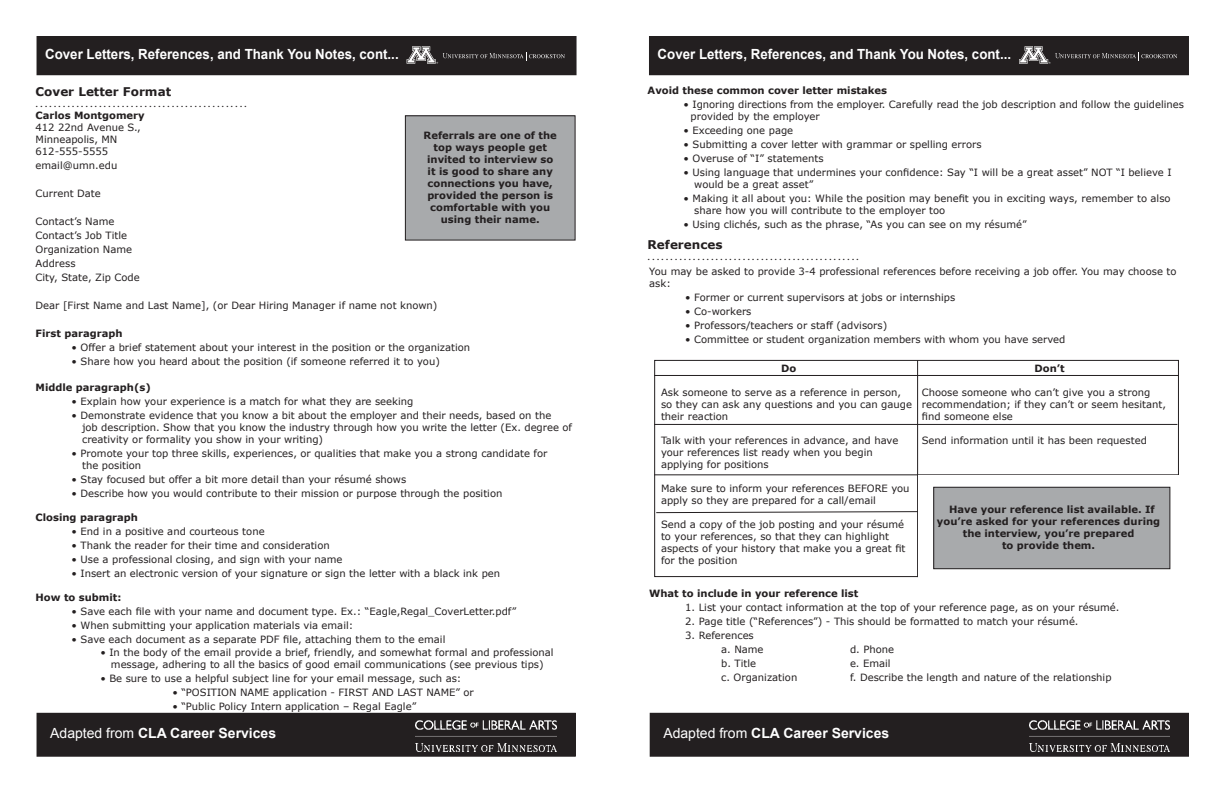
<style>
.page{position:relative;width:1224px;height:792px;background:#fff}
.page>*{position:absolute;margin:0;border:0;box-sizing:border-box;transform-origin:0 0}
.t1{font:700 14px "Arial";color:#fff;scale:.95 1}
.t2{font:700 14px "Arial";color:#fff}
.t3{font:700 12px "Verdana";color:#fff}
.t4{font:12px "Minion Pro";color:#231f20}
.t5{font:700 12px "Verdana";color:#231f20}
.t6{font:10px/12px "Verdana";color:#231f20}
.t7{font:700 10px/12px "Verdana";color:#231f20;text-align:center}
.t8{font:10px "Verdana";color:#fff}
.s1{font-weight:700}
.s2{font-weight:400}
</style>
<div class="page">
<hr style="left:917px;top:360px;width:1px;height:217px;background:#231f20">
<hr style="left:654px;top:375px;width:525px;height:1px;background:#231f20">
<hr style="left:654px;top:424px;width:523px;height:1px;background:#231f20">
<hr style="left:654px;top:474px;width:525px;height:1px;background:#231f20">
<svg style="left:655px;top:511px;width:263px;height:3px"></svg>
<div style="left:934px;top:487px;width:236px;height:82px;background:#a8aaac"></div>
<div style="left:933px;top:487px;width:237px;height:82px;border:1px solid #231f20"></div>
<div style="left:650px;top:713px;width:538px;height:43px;background:#231f20"></div>
<div style="left:650px;top:713px;width:539px;height:44px;border:1px solid #231f20"></div>
<img style="left:1029px;top:720px;width:141px;height:32px">
<div style="left:649px;top:36px;width:539px;height:39px;background:#231f20"></div>
<svg style="left:1019px;top:46px;width:158px;height:18px"></svg>
<div style="left:405px;top:116px;width:170px;height:124px;background:#a8aaac"></div>
<div style="left:405px;top:115px;width:171px;height:126px;border:1px solid #231f20"></div>
<div style="left:37px;top:713px;width:538px;height:43px;background:#231f20"></div>
<div style="left:37px;top:713px;width:539px;height:44px;border:1px solid #231f20"></div>
<img style="left:416px;top:720px;width:141px;height:32px">
<div style="left:37px;top:36px;width:539px;height:39px;background:#231f20"></div>
<svg style="left:407px;top:46px;width:158px;height:18px"></svg>
<p class="t3" style="left:656px;top:46px;width:378px">Cover Letters, References, and Thank You Notes, cont...</p>
<p class="t3" style="left:41px;top:46px;width:378px">Cover Letters, References, and Thank You Notes, cont...</p>
<p class="t1" style="left:658px;top:45px;width:374px">Cover Letters, References, and Thank You Notes, cont...</p>
<p class="t1" style="left:45px;top:45px;width:374px">Cover Letters, References, and Thank You Notes, cont...</p>
<p class="t5" style="left:36px;top:84px;width:137px">Cover Letter Format</p>
<p class="t6" style="left:36px;top:109px;width:111px"><span class="s1">Carlos Montgomery<br></span>412 22nd Avenue S.,<br>Minneapolis, MN<br>612-555-5555</p>
<p class="t6" style="left:36px;top:159px;width:83px">email@umn.edu</p>
<p class="t6" style="left:36px;top:187px;width:67px">Current Date</p>
<p class="t6" style="left:36px;top:214px;width:106px;line-height:14px">Contact’s Name<br>Contact’s Job Title<br>Organization Name<br>Address<br>City, State, Zip Code</p>
<p class="t6" style="left:36px;top:299px;width:403px">Dear [First Name and Last Name], (or Dear Hiring Manager if name not known)</p>
<p class="t7" style="left:36px;top:327px;width:88px">First paragraph</p>
<p class="t6" style="left:72px;top:341px;width:400px">• Offer a brief statement about your interest in the position or the organization</p>
<p class="t6" style="left:72px;top:355px;width:370px">• Share how you heard about the position (if someone referred it to you)</p>
<p class="t7" style="left:36px;top:381px;width:117px">Middle paragraph(s)</p>
<p class="t6" style="left:72px;top:395px;width:343px">• Explain how your experience is a match for what they are seeking</p>
<p class="t6" style="left:82px;top:409px;width:491px;text-indent:-10px">• Demonstrate evidence that you know a bit about the employer and their needs, based on the<br>job description. Show that you know the industry through how you write the letter (Ex. degree of creativity or formality you show in your writing)</p>
<p class="t6" style="left:82px;top:447px;width:467px;text-indent:-11px">• Promote your top three skills, experiences, or qualities that make you a strong candidate for the position</p>
<p class="t6" style="left:72px;top:473px;width:336px">• Stay focused but offer a bit more detail than your résumé shows</p>
<p class="t6" style="left:72px;top:487px;width:432px">• Describe how you would contribute to their mission or purpose through the position</p>
<p class="t7" style="left:36px;top:511px;width:104px">Closing paragraph</p>
<p class="t6" style="left:72px;top:525px;width:195px">• End in a positive and courteous tone</p>
<p class="t6" style="left:72px;top:539px;width:260px">• Thank the reader for their time and consideration</p>
<p class="t6" style="left:72px;top:553px;width:272px">• Use a professional closing, and sign with your name</p>
<p class="t6" style="left:72px;top:567px;width:430px">• Insert an electronic version of your signature or sign the letter with a black ink pen</p>
<p class="t7" style="left:36px;top:591px;width:87px">How to submit:</p>
<p class="t6" style="left:72px;top:605px;width:446px">• Save each file with your name and document type. Ex.: “Eagle,Regal_CoverLetter.pdf”</p>
<p class="t6" style="left:72px;top:619px;width:283px">• When submitting your application materials via email:</p>
<p class="t6" style="left:72px;top:633px;width:375px">• Save each document as a separate PDF file, attaching them to the email</p>
<p class="t4" style="left:36px;top:95px;width:213px">...............................................</p>
<p class="t7" style="left:424px;top:129px;width:135px">Referrals are one of the top ways people get invited to interview so it is good to share any connections you have, provided the person is comfortable with you using their name.</p>
<p class="t6" style="left:100px;top:646px;width:455px;text-align:center">• In the body of the email provide a brief, friendly, and somewhat formal and professional message, adhering to all the basics of good email communications (see previous tips)</p>
<p class="t6" style="left:100px;top:672px;width:363px">• Be sure to use a helpful subject line for your email message, such as:</p>
<p class="t6" style="left:172px;top:686px;width:303px">• “POSITION NAME application - FIRST AND LAST NAME” or</p>
<p class="t6" style="left:172px;top:700px;width:245px">• “Public Policy Intern application – Regal Eagle”</p>
<p class="t2" style="left:50px;top:724px;width:227px"><span class="s2">Adapted from</span> CLA Career Services</p>
<p class="t8" style="left:41px;top:725px;width:207px">CLA Career Services | 411 Bruininks Hall</p>
<p class="t7" style="left:648px;top:84px;width:241px">Avoid these common cover letter mistakes</p>
<p class="t6" style="left:691px;top:98px;width:495px;text-indent:-7px">• Ignoring directions from the employer. Carefully read the job description and follow the guidelines provided by the employer</p>
<p class="t6" style="left:684px;top:124px;width:111px">• Exceeding one page</p>
<p class="t6" style="left:684px;top:138px;width:300px">• Submitting a cover letter with grammar or spelling errors</p>
<p class="t6" style="left:684px;top:152px;width:142px">• Overuse of “I” statements</p>
<p class="t6" style="left:694px;top:166px;width:479px;text-indent:-11px">• Using language that undermines your confidence: Say “I will be a great asset” NOT “I believe I would be a great asset”</p>
<p class="t6" style="left:694px;top:192px;width:478px;text-indent:-11px">• Making it all about you: While the position may benefit you in exciting ways, remember to also share how you will contribute to the employer too</p>
<p class="t6" style="left:684px;top:218px;width:345px">• Using clichés, such as the phrase, “As you can see on my résumé”</p>
<p class="t5" style="left:648px;top:237px;width:77px">References</p>
<p class="t6" style="left:649px;top:265px;width:529px">You may be asked to provide 3-4 professional references before receiving a job offer. You may choose to ask:</p>
<p class="t6" style="left:685px;top:291px;width:272px">• Former or current supervisors at jobs or internships</p>
<p class="t6" style="left:685px;top:305px;width:68px">• Co-workers</p>
<p class="t6" style="left:685px;top:319px;width:204px">• Professors/teachers or staff (advisors)</p>
<p class="t6" style="left:685px;top:333px;width:382px">• Committee or student organization members with whom you have served</p>
<p class="t7" style="left:781px;top:362px;width:17px">Do</p>
<p class="t6" style="left:661px;top:386px;width:253px">Ask someone to serve as a reference in person, so they can ask any questions and you can gauge their reaction</p>
<p class="t6" style="left:661px;top:434px;width:239px">Talk with your references in advance, and have your references list ready when you begin applying for positions</p>
<p class="t6" style="left:661px;top:482px;width:250px">Make sure to inform your references BEFORE you apply so they are prepared for a call/email</p>
<p class="t6" style="left:661px;top:518px;width:246px">Send a copy of the job posting and your résumé to your references, so that they can highlight aspects of your history that make you a great fit for the position</p>
<p class="t4" style="left:648px;top:249px;width:213px">...............................................</p>
<p class="t7" style="left:1035px;top:362px;width:32px">Don’t</p>
<p class="t6" style="left:922px;top:386px;width:246px">Choose someone who can’t give you a strong recommendation; if they can’t or seem hesitant, find someone else</p>
<p class="t6" style="left:922px;top:434px;width:227px">Send information until it has been requested</p>
<p class="t7" style="left:949px;top:503px;width:207px">Have your reference list available. If</p>
<p class="t7" style="left:937px;top:515px;width:225px">you’re asked for your references during</p>
<p class="t7" style="left:963px;top:527px;width:173px">the interview, you’re prepared</p>
<p class="t7" style="left:1002px;top:539px;width:95px">to provide them.</p>
<p class="t7" style="left:649px;top:587px;width:211px">What to include in your reference list</p>
<p class="t6" style="left:685px;top:601px;width:436px">1. List your contact information at the top of your reference page, as on your résumé.</p>
<p class="t6" style="left:685px;top:615px;width:395px">2. Page title (“References”) - This should be formatted to match your résumé.</p>
<p class="t6" style="left:721px;top:628px;width:78px;line-height:14px;text-indent:-36px">3. References<br>a. Name<br>b. Title<br>c. Organization</p>
<p class="t6" style="left:850px;top:642px;width:263px;line-height:14px">d. Phone<br>e. Email<br>f. Describe the length and nature of the relationship</p>
<p class="t8" style="left:654px;top:724px;width:207px">CLA Career Services | 411 Bruininks Hall</p>
<p class="t2" style="left:663px;top:724px;width:227px"><span class="s2">Adapted from</span> CLA Career Services</p>
</div>
